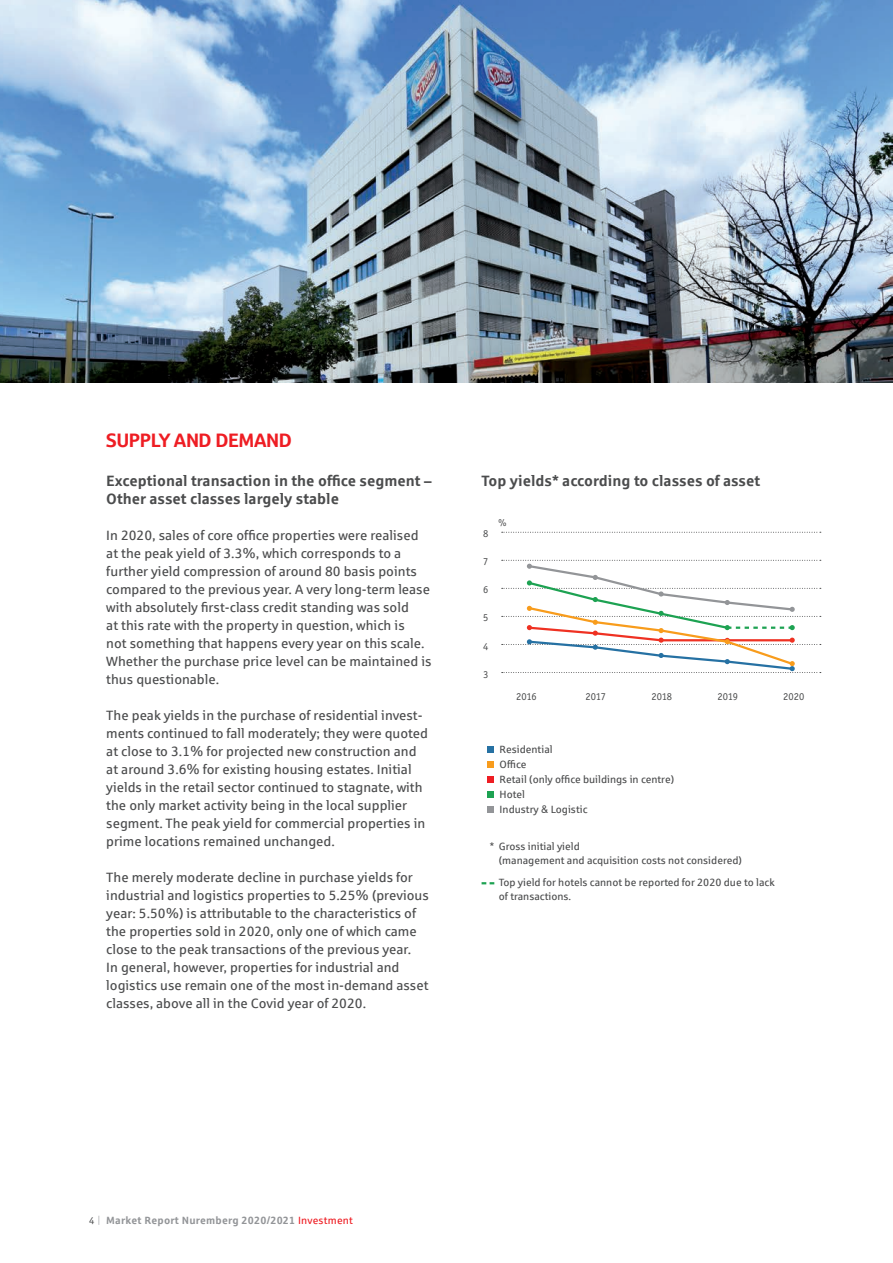
<style>
.page{position:relative;width:893px;height:1263px;background:#fff}
.page>*{position:absolute;margin:0;border:0;box-sizing:border-box;transform-origin:0 0}
.t1{font:19.5px "Sparkasse Head";color:#ee1d23}
.t2{font:700 15px/18px "Sparkasse Rg";color:#4b4c4d}
.t3{font:13.5px/18px "Sparkasse Rg";color:#4b4c4d}
.t4{font:10.5px/13.5px "Sparkasse Rg";color:#4b4c4d}
.t5{font:700 10.5px "Sparkasse Rg";letter-spacing:.02em;color:#939598}
.t6{font:10.5px "Officina San ITC";letter-spacing:-.015em;color:#4b4c4d}
.s1{font-family:"Officina Display ITC Std";font-weight:300;color:#939598}
.s2{font-weight:400;color:#ee1d23}
</style>
<div class="page">
<svg style="left:488px;top:806px;width:6px;height:6px"></svg>
<svg style="left:488px;top:761px;width:6px;height:6px"></svg>
<svg style="left:488px;top:776px;width:6px;height:6px"></svg>
<svg style="left:488px;top:746px;width:6px;height:6px"></svg>
<svg style="left:488px;top:791px;width:6px;height:6px"></svg>
<svg style="left:482px;top:882px;width:12px;height:2px"></svg>
<svg style="left:502px;top:532px;width:319px;height:1px"></svg>
<svg style="left:502px;top:560px;width:319px;height:113px"></svg>
<img style="left:0;top:0;width:893px;height:383px">
<p class="t1" style="left:106px;top:428px;width:187px">SUPPLY AND DEMAND</p>
<p class="t2" style="left:106px;top:472px;width:327px">Exceptional transaction in the office segment –<br>Other asset classes largely stable</p>
<p class="t3" style="left:106px;top:526px;width:327px">In 2020, sales of core office properties were realised at the peak yield of 3.3%, which corresponds to a further yield compression of around 80 basis points compared to the previous year. A very long-term lease with absolutely first-class credit standing was sold<br>at this rate with the property in question, which is<br>not something that happens every year on this scale.<br>Whether the purchase price level can be maintained is thus questionable.</p>
<p class="t3" style="left:106px;top:706px;width:323px">The peak yields in the purchase of residential invest&shy;ments continued to fall moderately; they were quoted at close to 3.1% for projected new construction and at around 3.6% for existing housing estates. Initial yields in the retail sector continued to stagnate, with the only market activity being in the local supplier segment. The peak yield for commercial properties in prime locations remained unchanged.</p>
<p class="t3" style="left:106px;top:868px;width:324px">The merely moderate decline in purchase yields for industrial and logistics properties to 5.25% (previous year: 5.50%) is attributable to the characteristics of the properties sold in 2020, only one of which came close to the peak transactions of the previous year.<br>In general, however, properties for industrial and logistics use remain one of the most in-demand asset classes, above all in the Covid year of 2020.</p>
<p class="t2" style="left:482px;top:471px;width:280px">Top yields* according to classes of asset</p>
<p class="t6" style="left:483px;top:527px;width:7px">8</p>
<p class="t6" style="left:483px;top:555px;width:7px">7</p>
<p class="t6" style="left:483px;top:584px;width:7px">6</p>
<p class="t6" style="left:483px;top:612px;width:7px">5</p>
<p class="t6" style="left:483px;top:640px;width:7px">4</p>
<p class="t6" style="left:483px;top:668px;width:7px">3</p>
<p class="t6" style="left:498px;top:516px;width:9px">%</p>
<p class="t6" style="left:516px;top:691px;width:22px">2016</p>
<p class="t6" style="left:585px;top:691px;width:22px">2017</p>
<p class="t6" style="left:651px;top:691px;width:22px">2018</p>
<p class="t6" style="left:717px;top:691px;width:22px">2019</p>
<p class="t6" style="left:783px;top:691px;width:22px">2020</p>
<p class="t4" style="left:500px;top:742px;width:54px">Residential</p>
<p class="t4" style="left:500px;top:757px;width:28px">Office</p>
<p class="t4" style="left:500px;top:772px;width:176px">Retail (only office buildings in centre)</p>
<p class="t4" style="left:500px;top:787px;width:27px">Hotel</p>
<p class="t4" style="left:500px;top:802px;width:89px">Industry &amp; Logistic</p>
<p class="t4" style="left:499px;top:840px;width:245px;text-indent:-9px">* Gross initial yield<br>(management and acquisition costs not considered)</p>
<p class="t4" style="left:499px;top:875px;width:277px">Top yield for hotels cannot be reported for 2020 due to lack of transactions.</p>
<p class="t6" style="left:89px;top:1215px;width:12px">4 <span class="s1">|</span></p>
<p class="t5" style="left:106px;top:1214px;width:248px">Market Report Nuremberg 2020/2021 <span class="s2">Investment</span></p>
</div>
